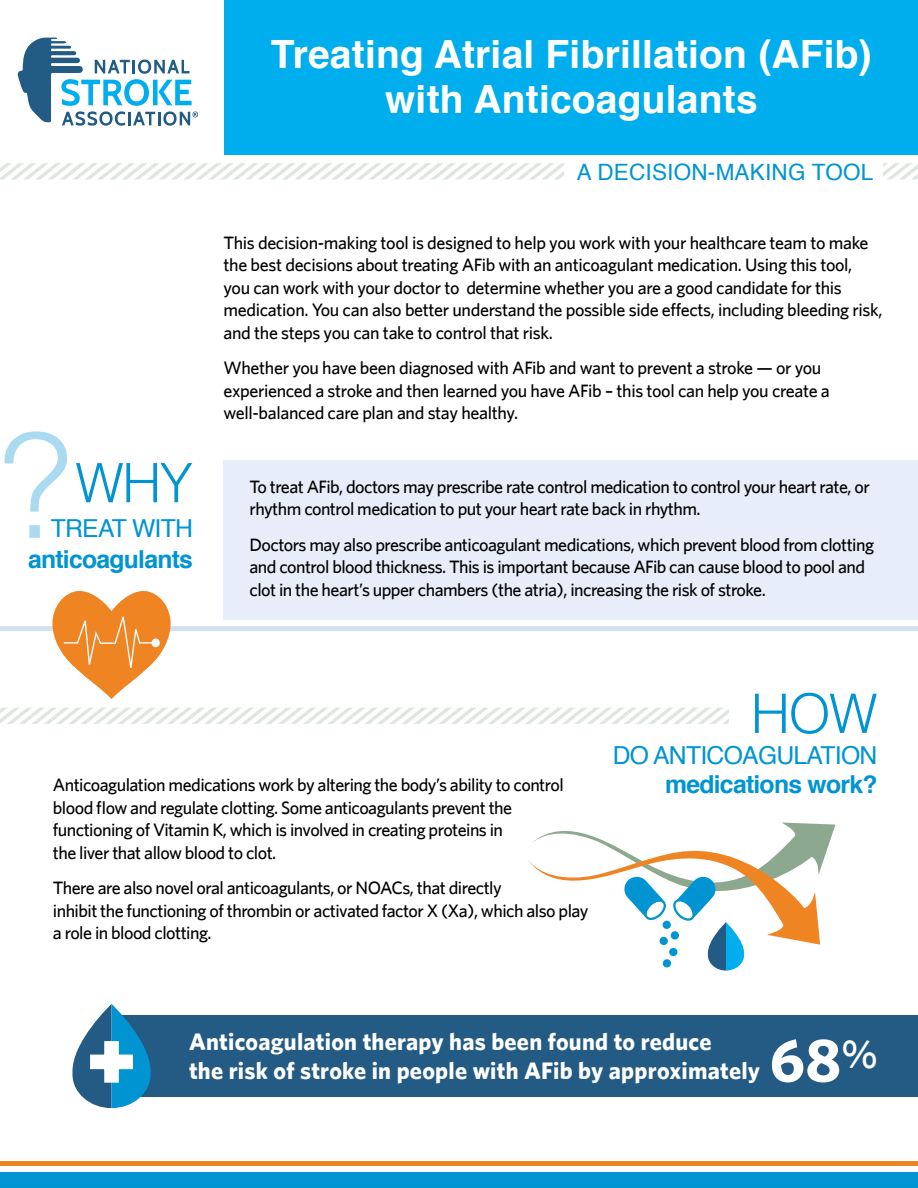
<style>
.page{position:relative;width:918px;height:1188px;background:#fff}
.page>*{position:absolute;margin:0;border:0;box-sizing:border-box;transform-origin:0 0}
.t1{font:300 144px "Helvetica";color:#0194d3}
.t2{font:700 61.5px "Whitney";color:#fff}
.t3{font:300 54.45px "Helvetica";letter-spacing:-.03em;color:#0194d3}
.t4{font:700 39px/45px "Helvetica";letter-spacing:.005em;color:#fff;text-align:center}
.t5{font:700 24.75px "Helvetica";letter-spacing:-.03em;color:#0194d3}
.t6{font:24.75px "Helvetica";letter-spacing:-.03em;color:#0194d3}
.t7{font:700 24px/28.8px "Whitney";letter-spacing:.01em;color:#fff}
.t8{font:22.5px "Helvetica";letter-spacing:.01em;color:#0194d3}
.t9{font:500 18px/22.5px "Whitney";letter-spacing:-.03em;color:#000}
</style>
<div class="page">
<div style="left:117px;top:1015px;width:801px;height:81px;background:#245b84"></div>
<div style="left:0;top:626px;width:918px;height:5px;background:#d2e2f4"></div>
<div style="left:224px;top:460px;width:694px;height:160px;background:#e7eef9"></div>
<svg style="left:17px;top:38px;width:181px;height:88px"></svg>
<div style="left:225px;top:0;width:693px;height:155px;background:#00aded"></div>
<svg style="left:52px;top:591px;width:119px;height:108px"></svg>
<div style="left:151px;top:638px;width:9px;height:9px;background:#f2fafa;border-radius:50%"></div>
<svg style="left:0;top:163px;width:918px;height:17px"></svg>
<svg style="left:72px;top:1004px;width:80px;height:104px"></svg>
<div style="left:104px;top:1041px;width:15px;height:42px;background:#fff"></div>
<div style="left:90px;top:1055px;width:43px;height:14px;background:#fff"></div>
<div style="left:565px;top:162px;width:318px;height:26px;background:#fff"></div>
<svg style="left:0;top:708px;width:729px;height:16px"></svg>
<svg style="left:528px;top:822px;width:307px;height:149px"></svg>
<div style="left:663px;top:921px;width:8px;height:8px;background:#0194d3;border-radius:50%"></div>
<div style="left:671px;top:931px;width:8px;height:9px;background:#0194d3;border-radius:50%"></div>
<div style="left:660px;top:937px;width:8px;height:8px;background:#0194d3;border-radius:50%"></div>
<div style="left:669px;top:948px;width:8px;height:8px;background:#0194d3;border-radius:50%"></div>
<div style="left:663px;top:959px;width:8px;height:8px;background:#0194d3;border-radius:50%"></div>
<div style="left:0;top:1173px;width:918px;height:15px;background:#0194d3"></div>
<div style="left:0;top:1161px;width:918px;height:5px;background:#ef8423"></div>
<h3 class="t4" style="left:271px;top:33px;width:603px">Treating Atrial Fibrillation (AFib) with Anticoagulants</h3>
<p class="t8" style="left:577px;top:155px;width:298px">A DECISION-MAKING TOOL</p>
<h1 class="t1" style="left:-1px;top:364px;width:73px">?</h1>
<h3 class="t3" style="left:75px;top:437px;width:119px">WHY</h3>
<h3 class="t6" style="left:51px;top:509px;width:144px">TREAT WITH</h3>
<h3 class="t5" style="left:28px;top:540px;width:167px">anticoagulants</h3>
<p class="t9" style="left:224px;top:231px;width:661px">This decision-making tool is designed to help you work with your healthcare team to make the best decisions about treating AFib with an anticoagulant medication. Using this tool, you can work with your doctor to determine whether you are a good candidate for this medication. You can also better understand the possible side effects, including bleeding risk, and the steps you can take to control that risk.</p>
<p class="t9" style="left:224px;top:356px;width:608px">Whether you have been diagnosed with AFib and want to prevent a stroke — or you experienced a stroke and then learned you have AFib – this tool can help you create a well-balanced care plan and stay healthy.</p>
<p class="t9" style="left:249px;top:475px;width:622px">To treat AFib, doctors may prescribe rate control medication to control your heart rate, or rhythm control medication to put your heart rate back in rhythm.</p>
<p class="t9" style="left:249px;top:533px;width:626px">Doctors may also prescribe anticoagulant medications, which prevent blood from clotting and control blood thickness. This is important because AFib can cause blood to pool and clot in the heart’s upper chambers (the atria), increasing the risk of stroke.</p>
<p class="t9" style="left:53px;top:773px;width:512px">Anticoagulation medications work by altering the body’s ability to control blood flow and regulate clotting. Some anticoagulants prevent the functioning of Vitamin K, which is involved in creating proteins in<br>the liver that allow blood to clot.</p>
<p class="t9" style="left:53px;top:876px;width:537px">There are also novel oral anticoagulants, or NOACs, that directly<br>inhibit the functioning of thrombin or activated factor X (Xa), which also play a role in blood clotting.</p>
<h3 class="t3" style="left:751px;top:667px;width:128px">HOW</h3>
<h3 class="t6" style="left:613px;top:737px;width:266px">DO ANTICOAGULATION</h3>
<h3 class="t5" style="left:665px;top:764px;width:214px">medications work?</h3>
<h3 class="t7" style="left:189px;top:1026px;width:573px">Anticoagulation therapy has been found to reduce<br>the risk of stroke in people with AFib by approximately</h3>
<h2 class="t2" style="left:770px;top:1023px;width:110px">68<sup>%</sup></h2>
</div>
